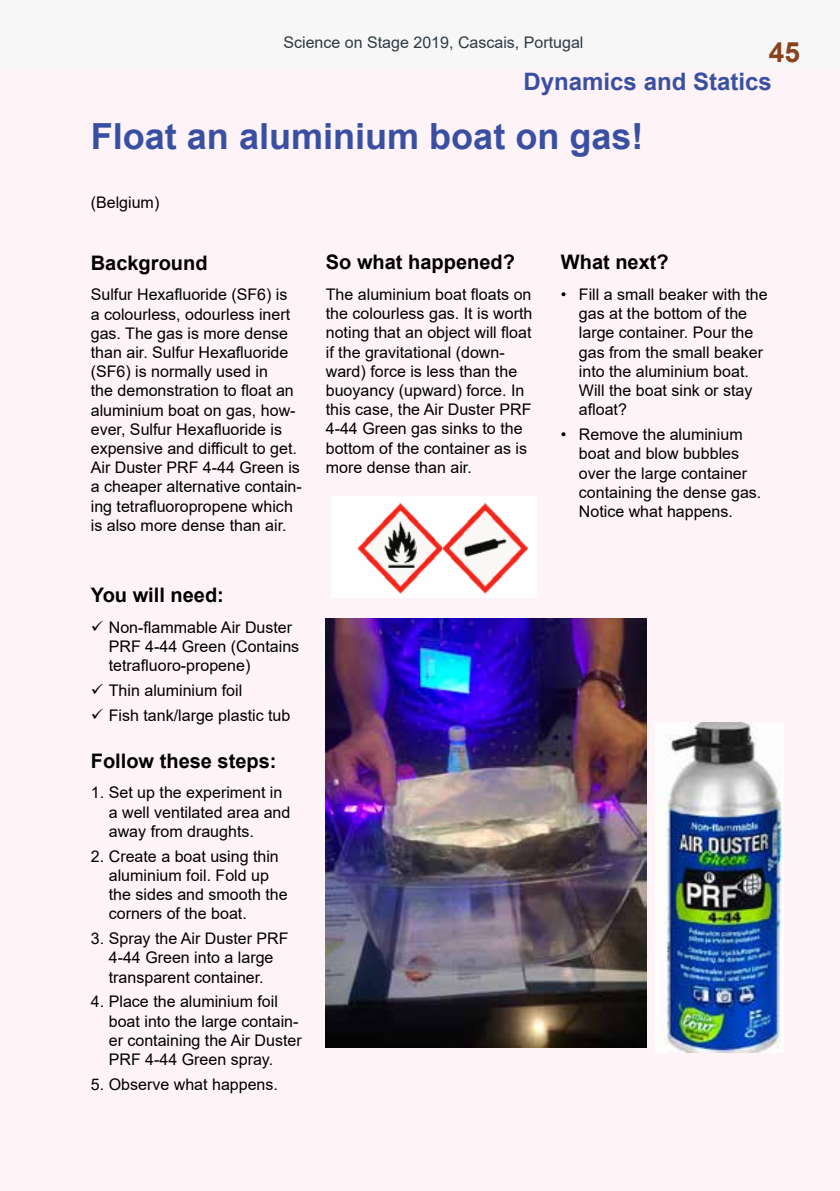
<style>
.page{position:relative;width:840px;height:1191px;background:#fff}
.page>*{position:absolute;margin:0;border:0;box-sizing:border-box;transform-origin:0 0}
.t1{font:700 36px "Arial";color:#3950a2}
.t2{font:700 28px "Arial";color:#89431c}
.t3{font:700 24px "Arial";color:#3950a2}
.t4{font:700 20px "Arial";color:#000}
.t5{font:16px/19.2px "Arial";color:#000}
.t6{font:16px "Arial";color:#2e3b42}
</style>
<div class="page">
<div style="left:0;top:0;width:839px;height:68px;background:#f7f7f7"></div>
<div style="left:0;top:68px;width:839px;height:1123px;background:#fef3f7"></div>
<img style="left:325px;top:619px;width:321px;height:428px">
<img style="left:655px;top:723px;width:128px;height:330px">
<img style="left:331px;top:496px;width:205px;height:101px">
<p class="t6" style="left:283px;top:31px;width:301px">Science on Stage 2019, Cascais, Portugal</p>
<h3 class="t3" style="left:523px;top:64px;width:250px">Dynamics and Statics</h3>
<h1 class="t1" style="left:91px;top:111px;width:554px">Float an aluminium boat on gas!</h1>
<h2 class="t2" style="left:768px;top:32px;width:33px">45</h2>
<p class="t5" style="left:91px;top:193px;width:70px">(Belgium)</p>
<p class="t4" style="left:91px;top:249px;width:118px">Background</p>
<p class="t5" style="left:91px;top:285px;width:212px">Sulfur Hexafluoride (SF6) is<br>a colourless, odourless inert gas. The gas is more dense than air. Sulfur Hexafluoride (SF6) is normally used in<br>the demonstration to float an aluminium boat on gas, how&shy;ever, Sulfur Hexafluoride is expensive and difficult to get.<br>Air Duster PRF 4-44 Green is a cheaper alternative contain&shy;ing tetrafluoropropene which is also more dense than air.</p>
<p class="t4" style="left:91px;top:581px;width:134px">You will need:</p>
<p class="t5" style="left:109px;top:617px;width:192px">Non-flammable Air Duster<br>PRF 4-44 Green (Contains tetrafluoro-propene)</p>
<p class="t5" style="left:109px;top:678px;width:183px;line-height:24.8px">Thin aluminium foil<br>Fish tank/large plastic tub</p>
<p class="t4" style="left:91px;top:746px;width:187px">Follow these steps:</p>
<p class="t5" style="left:109px;top:783px;width:183px;text-indent:-18px">1. Set up the experiment in a well ventilated area and away from draughts.</p>
<p class="t5" style="left:109px;top:846px;width:180px;text-indent:-18px">2. Create a boat using thin aluminium foil. Fold up the sides and smooth the corners of the boat.</p>
<p class="t5" style="left:91px;top:928px;width:199px;text-align:center">3. Spray the Air Duster PRF<br>4-44 Green into a large transparent container.</p>
<p class="t5" style="left:109px;top:992px;width:194px;text-indent:-18px">4. Place the aluminium foil boat into the large contain&shy;er containing the Air Duster<br>PRF 4-44 Green spray.</p>
<p class="t5" style="left:91px;top:1074px;width:188px">5. Observe what happens.</p>
<p class="t4" style="left:325px;top:248px;width:190px">So what happened?</p>
<p class="t5" style="left:325px;top:285px;width:208px">The aluminium boat floats on the colourless gas. It is worth noting that an object will float if the gravitational (down&shy;ward) force is less than the buoyancy (upward) force. In this case, the Air Duster PRF<br>4-44 Green gas sinks to the bottom of the container as is more dense than air.</p>
<p class="t4" style="left:560px;top:248px;width:109px">What next?</p>
<p class="t5" style="left:578px;top:285px;width:190px;text-indent:-18px">• Fill a small beaker with the gas at the bottom of the large container. Pour the gas from the small beaker into the aluminium boat.<br>Will the boat sink or stay afloat?</p>
<p class="t5" style="left:578px;top:425px;width:184px;text-indent:-18px">• Remove the aluminium boat and blow bubbles over the large container containing the dense gas.<br>Notice what happens.</p>
</div>
